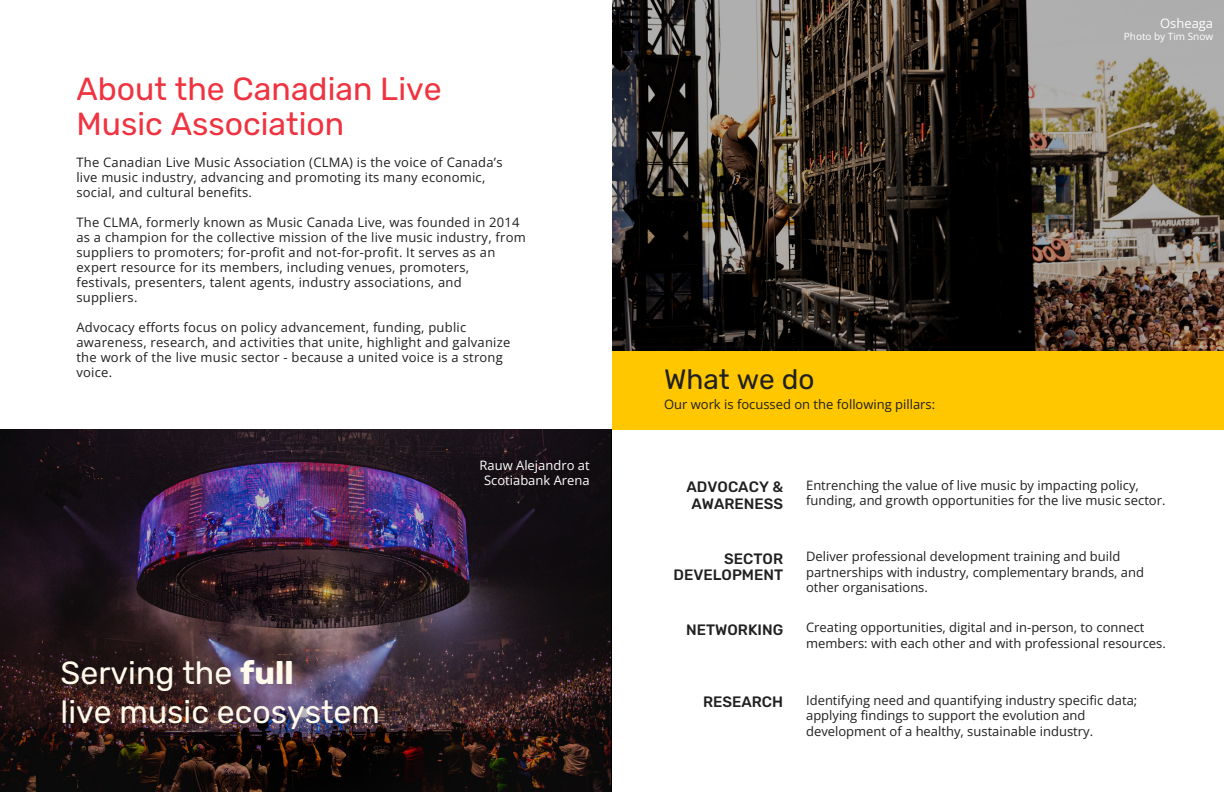
<style>
.page{position:relative;width:1224px;height:792px;background:#fff}
.page>*{position:absolute;margin:0;border:0;box-sizing:border-box;transform-origin:0 0}
.t1{font:32px/34.5px "Rubik";color:#ef3340}
.t2{font:32px/39px "Rubik";color:#fffaeb}
.t3{font:28px "Rubik";color:#202020}
.t4{font:500 15px/16.5px "Rubik";color:#202020;text-align:center}
.t5{font:13px/15px "Open Sans";letter-spacing:.02em;color:#202020}
.t6{font:13px/15.8px "Open Sans";color:#202020}
.t7{font:13px/15px "Open Sans";color:#fff;text-align:center}
.t8{font:10px "Open Sans";color:#fff}
.s1{font-weight:700}
</style>
<div class="page">
<img style="left:0;top:429px;width:611px;height:363px">
<img style="left:612px;top:0;width:612px;height:351px">
<div style="left:612px;top:351px;width:612px;height:79px;background:#ffc700"></div>
<p class="t1" style="left:76px;top:72px;width:367px">About the Canadian Live<br>Music Association</p>
<p class="t5" style="left:76px;top:155px;width:428px">The Canadian Live Music Association (CLMA) is the voice of Canada’s live music industry, advancing and promoting its many economic, social, and cultural benefits.</p>
<p class="t5" style="left:76px;top:215px;width:451px">The CLMA, formerly known as Music Canada Live, was founded in 2014 as a champion for the collective mission of the live music industry, from suppliers to promoters; for-profit and not-for-profit. It serves as an expert resource for its members, including venues, promoters, festivals, presenters, talent agents, industry associations, and suppliers.</p>
<p class="t5" style="left:76px;top:320px;width:435px">Advocacy efforts focus on policy advancement, funding, public awareness, research, and activities that unite, highlight and galvanize the work of the live music sector - because a united voice is a strong voice.</p>
<h3 class="t2" style="left:61px;top:653px;width:321px">Serving the <span class="s1">full<br></span>live music ecosystem</h3>
<h1 class="t7" style="left:479px;top:457px;width:112px">Rauw Alejandro at<br>Scotiabank Arena</h1>
<p class="t3" style="left:664px;top:363px;width:152px">What we do</p>
<p class="t6" style="left:664px;top:396px;width:273px">Our work is focussed on the following pillars:</p>
<h4 class="t7" style="left:1160px;top:15px;width:55px">Osheaga</h4>
<h4 class="t8" style="left:1124px;top:30px;width:91px">Photo by Tim Snow</h4>
<h2 class="t4" style="left:687px;top:479px;width:98px">ADVOCACY &amp;<br>AWARENESS</h2>
<h4 class="t6" style="left:806px;top:477px;width:361px">Entrenching the value of live music by impacting policy, funding, and growth opportunities for the live music sector.</h4>
<p class="t4" style="left:674px;top:550px;width:111px;text-align:right">SECTOR<br>DEVELOPMENT</p>
<h4 class="t6" style="left:806px;top:548px;width:339px">Deliver professional development training and build partnerships with industry, complementary brands, and other organisations.</h4>
<h1 class="t4" style="left:686px;top:621px;width:98px">NETWORKING</h1>
<h3 class="t6" style="left:806px;top:619px;width:361px">Creating opportunities, digital and in-person, to connect members: with each other and with professional resources.</h3>
<h3 class="t4" style="left:703px;top:694px;width:82px">RESEARCH</h3>
<h3 class="t6" style="left:806px;top:692px;width:333px">Identifying need and quantifying industry specific data; applying findings to support the evolution and development of a healthy, sustainable industry.</h3>
</div>
